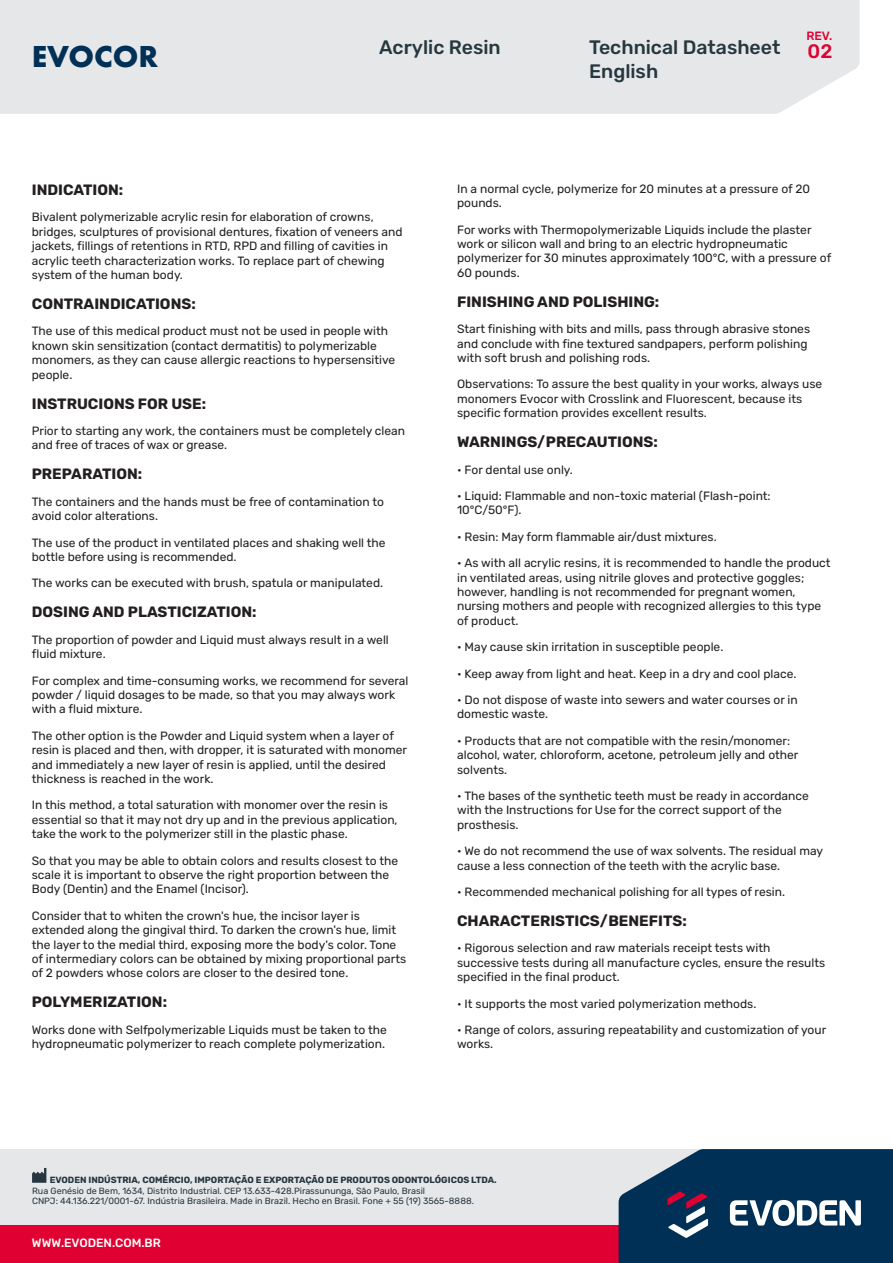
<style>
.page{position:relative;width:893px;height:1263px;background:#fff}
.page>*{position:absolute;margin:0;border:0;box-sizing:border-box;transform-origin:0 0}
.t1{font:700 31.5px "Futura PT";color:#003056}
.t2{font:500 19.5px/23.4px "Rubik";color:#27373f}
.t3{font:500 19.5px "Rubik";color:#e00031}
.t4{font:700 15px "Rubik";color:#231f20}
.t5{font:12px/14.4px "Rubik";color:#231f20}
.t6{font:500 12px "Rubik";color:#fff}
.t7{font:500 12px "Rubik";color:#e00031}
.t8{font:9px/10.8px "Rubik";color:#27373f}
.t9{font:700 9px "Rubik";color:#27373f}
</style>
<div class="page">
<div style="left:0;top:1149px;width:730px;height:114px;background:#e6e7e9"></div>
<div style="left:0;top:1226px;width:730px;height:37px;background:#e00031"></div>
<div style="left:0;top:0;width:860px;height:114px;background:#e6e7e9"></div>
<svg style="left:619px;top:1149px;width:274px;height:114px;background:#224a6b"></svg>
<svg style="left:32px;top:1168px;width:14px;height:15px"></svg>
<h1 class="t1" style="left:32px;top:36px;width:128px">EVOCOR</h1>
<h2 class="t2" style="left:379px;top:36px;width:123px">Acrylic Resin</h2>
<h2 class="t2" style="left:589px;top:36px;width:193px">Technical Datasheet<br>English</h2>
<p class="t7" style="left:806px;top:30px;width:28px">REV.</p>
<h2 class="t3" style="left:808px;top:41px;width:26px">02</h2>
<p class="t4" style="left:32px;top:181px;width:93px">INDICATION:</p>
<p class="t5" style="left:32px;top:210px;width:372px">Bivalent polymerizable acrylic resin for elaboration of crowns, bridges, sculptures of provisional dentures, fixation of veneers and jackets, fillings of retentions in RTD, RPD and filling of cavities in acrylic teeth characterization works. To replace part of chewing system of the human body.</p>
<p class="t4" style="left:32px;top:295px;width:165px">CONTRAINDICATIONS:</p>
<p class="t5" style="left:32px;top:324px;width:365px">The use of this medical product must not be used in people with known skin sensitization (contact dermatitis) to polymerizable monomers, as they can cause allergic reactions to hypersensitive people.</p>
<p class="t4" style="left:32px;top:395px;width:176px">INSTRUCIONS FOR USE:</p>
<p class="t5" style="left:32px;top:424px;width:375px">Prior to starting any work, the containers must be completely clean and free of traces of wax or grease.</p>
<p class="t4" style="left:32px;top:466px;width:112px">PREPARATION:</p>
<p class="t5" style="left:32px;top:495px;width:354px">The containers and the hands must be free of contamination to avoid color alterations.</p>
<p class="t5" style="left:32px;top:535px;width:355px">The use of the product in ventilated places and shaking well the bottle before using is recommended.</p>
<p class="t5" style="left:32px;top:576px;width:353px">The works can be executed with brush, spatula or manipulated.</p>
<p class="t4" style="left:32px;top:604px;width:226px">DOSING AND PLASTICIZATION:</p>
<p class="t5" style="left:32px;top:633px;width:359px">The proportion of powder and Liquid must always result in a well fluid mixture.</p>
<p class="t5" style="left:32px;top:673px;width:378px">For complex and time-consuming works, we recommend for several powder / liquid dosages to be made, so that you may always work with a fluid mixture.</p>
<p class="t5" style="left:32px;top:729px;width:377px">The other option is the Powder and Liquid system when a layer of resin is placed and then, with dropper, it is saturated with monomer and immediately a new layer of resin is applied, until the desired thickness is reached in the work.</p>
<p class="t5" style="left:32px;top:798px;width:367px">In this method, a total saturation with monomer over the resin is essential so that it may not dry up and in the previous application, take the work to the polymerizer still in the plastic phase.</p>
<p class="t5" style="left:32px;top:853px;width:368px">So that you may be able to obtain colors and results closest to the scale it is important to observe the right proportion between the<br>Body (Dentin) and the Enamel (Incisor).</p>
<p class="t5" style="left:32px;top:909px;width:376px">Consider that to whiten the crown's hue, the incisor layer is extended along the gingival third. To darken the crown's hue, limit the layer to the medial third, exposing more the body's color. Tone of intermediary colors can be obtained by mixing proportional parts of 2 powders whose colors are closer to the desired tone.</p>
<p class="t4" style="left:32px;top:994px;width:137px">POLYMERIZATION:</p>
<p class="t5" style="left:32px;top:1023px;width:356px">Works done with Selfpolymerizable Liquids must be taken to the hydropneumatic polymerizer to reach complete polymerization.</p>
<p class="t5" style="left:457px;top:182px;width:355px">In a normal cycle, polymerize for 20 minutes at a pressure of 20 pounds.</p>
<p class="t5" style="left:457px;top:222px;width:376px">For works with Thermopolymerizable Liquids include the plaster work or silicon wall and bring to an electric hydropneumatic polymerizer for 30 minutes approximately 100°C, with a pressure of 60 pounds.</p>
<p class="t4" style="left:457px;top:293px;width:204px">FINISHING AND POLISHING:</p>
<p class="t5" style="left:457px;top:322px;width:354px">Start finishing with bits and mills, pass through abrasive stones and conclude with fine textured sandpapers, perform polishing with soft brush and polishing rods.</p>
<p class="t5" style="left:457px;top:377px;width:367px">Observations: To assure the best quality in your works, always use monomers Evocor with Crosslink and Fluorescent, because its specific formation provides excellent results.</p>
<p class="t4" style="left:457px;top:434px;width:202px">WARNINGS/PRECAUTIONS:</p>
<p class="t5" style="left:457px;top:462px;width:117px">• For dental use only.</p>
<p class="t5" style="left:457px;top:489px;width:315px">• Liquid: Flammable and non-toxic material (Flash-point:<br>10°C/50°F).</p>
<p class="t5" style="left:457px;top:530px;width:261px">• Resin: May form flammable air/dust mixtures.</p>
<p class="t5" style="left:457px;top:556px;width:375px">• As with all acrylic resins, it is recommended to handle the product in ventilated areas, using nitrile gloves and protective goggles; however, handling is not recommended for pregnant women, nursing mothers and people with recognized allergies to this type of product.</p>
<p class="t5" style="left:457px;top:640px;width:268px">• May cause skin irritation in susceptible people.</p>
<p class="t5" style="left:457px;top:666px;width:341px">• Keep away from light and heat. Keep in a dry and cool place.</p>
<p class="t5" style="left:457px;top:693px;width:342px">• Do not dispose of waste into sewers and water courses or in domestic waste.</p>
<p class="t5" style="left:457px;top:734px;width:343px">• Products that are not compatible with the resin/monomer: alcohol, water, chloroform, acetone, petroleum jelly and other solvents.</p>
<p class="t5" style="left:457px;top:789px;width:353px">• The bases of the synthetic teeth must be ready in accordance with the Instructions for Use for the correct support of the prosthesis.</p>
<p class="t5" style="left:457px;top:844px;width:368px">• We do not recommend the use of wax solvents. The residual may cause a less connection of the teeth with the acrylic base.</p>
<p class="t5" style="left:457px;top:885px;width:329px">• Recommended mechanical polishing for all types of resin.</p>
<p class="t4" style="left:457px;top:912px;width:231px">CHARACTERISTICS/BENEFITS:</p>
<p class="t5" style="left:457px;top:941px;width:369px">• Rigorous selection and raw materials receipt tests with successive tests during all manufacture cycles, ensure the results specified in the final product.</p>
<p class="t5" style="left:457px;top:996px;width:301px">• It supports the most varied polymerization methods.</p>
<p class="t5" style="left:457px;top:1023px;width:371px">• Range of colors, assuring repeatability and customization of your works.</p>
<p class="t9" style="left:50px;top:1174px;width:448px">EVODEN INDÚSTRIA, COMÉRCIO, IMPORTAÇÃO E EXPORTAÇÃO DE PRODUTOS ODONTOLÓGICOS LTDA.</p>
<p class="t8" style="left:32px;top:1185px;width:443px">Rua Genésio de Bem, 1634, Distrito Industrial. CEP 13.633-428.Pirassununga, São Paulo, Brasil<br>CNPJ: 44.136.221/0001-67. Indústria Brasileira. Made in Brazil. Hecho en Brasil. Fone + 55 (19) 3565-8888.</p>
<p class="t6" style="left:32px;top:1236px;width:130px">WWW.EVODEN.COM.BR</p>
</div>
